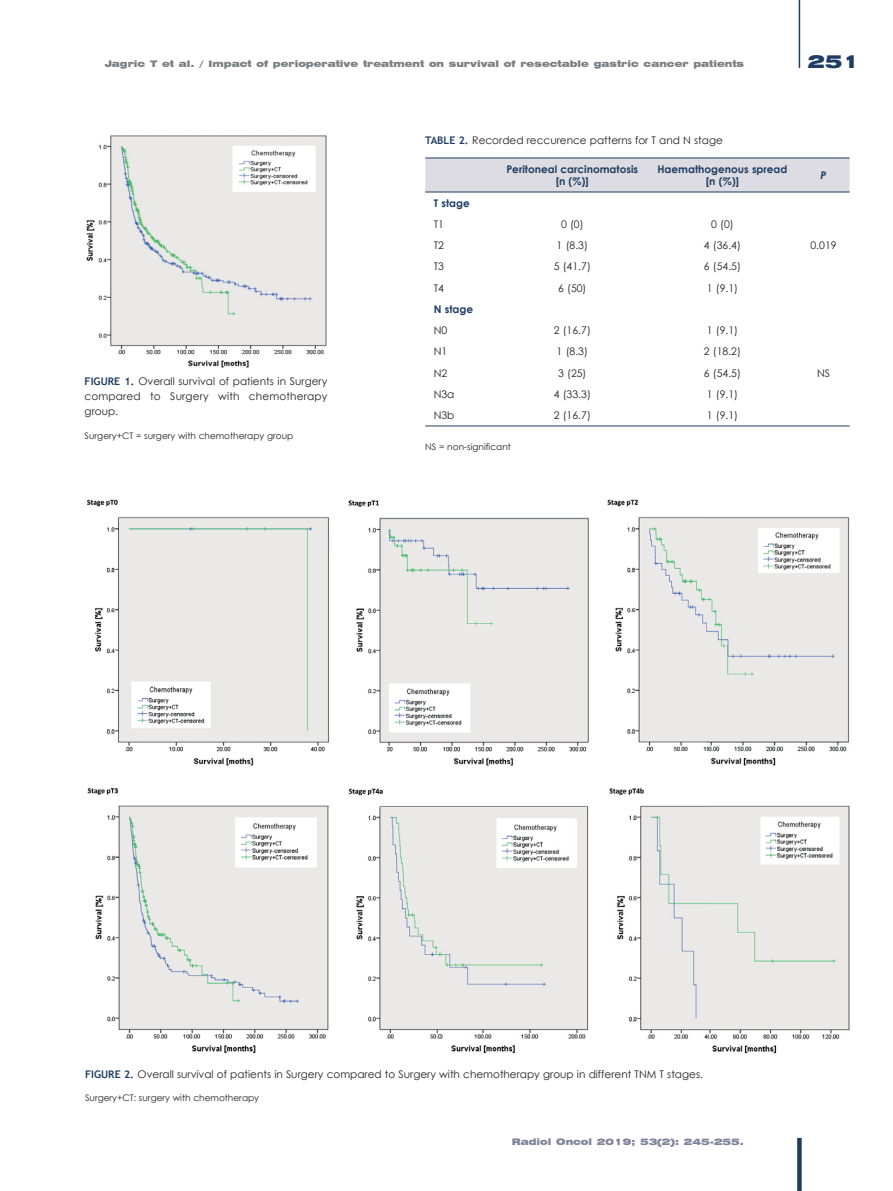
<style>
.page{position:relative;width:893px;height:1191px;background:#fff}
.page>*{position:absolute;margin:0;border:0;box-sizing:border-box;transform-origin:0 0}
.t1{font:900 expanded 18px "Swiss 721 BT";color:#1f3d62}
.t2{font:10.5px/15px "Century Gothic";color:#231f20;text-align:justify}
.t3{font:700 10.5px/12px "Century Gothic";color:#1f3d62;text-align:center}
.t4{font:italic 700 10.5px "Century Gothic";color:#1f3d62}
.t5{font:9px "Century Gothic";color:#231f20}
.t6{font:900 expanded 9px "Swiss 721 BT";color:#787f84}
.t7{font:900 expanded 9px "Swiss 721 BT";color:#81839b}
.s1{font-family:"Trebuchet MS";font-weight:700;color:#1f3d62}
</style>
<div class="page">
<div style="left:797px;top:1138px;width:5px;height:53px;background:#1f3d62"></div>
<hr style="left:799px;top:0;width:1px;height:68px;background:#1f3d62">
<img style="left:87px;top:499px;width:763px;height:555px">
<img style="left:86px;top:135px;width:241px;height:233px">
<div style="left:425px;top:159px;width:425px;height:33px;background:#dcdce2"></div>
<hr style="left:425px;top:158px;width:425px;height:1px;background:#1f3d62">
<hr style="left:425px;top:192px;width:425px;height:1px;background:#1f3d62">
<hr style="left:425px;top:425px;width:425px;height:1px;background:#1f3d62">
<p class="t6" style="left:105px;top:58px;width:641px">Jagric T et al. / Impact of perioperative treatment on survival of resectable gastric cancer patients</p>
<h1 class="t1" style="left:808px;top:50px;width:53px">251</h1>
<p class="t2" style="left:85px;top:374px;width:244px"><span class="s1">FIGURE 1.</span> Overall survival of patients in Surgery compared to Surgery with chemotherapy group.</p>
<p class="t5" style="left:85px;top:429px;width:210px">Surgery+CT = surgery with chemotherapy group</p>
<p class="t2" style="left:425px;top:132px;width:299px"><span class="s1">TABLE 2.</span> Recorded reccurence patterns for T and N stage</p>
<p class="t3" style="left:506px;top:163px;width:133px">Peritoneal carcinomatosis [n (%)]</p>
<p class="t3" style="left:657px;top:163px;width:132px">Haemathogenous spread [n (%)]</p>
<p class="t4" style="left:821px;top:168px;width:7px">P</p>
<p class="t3" style="left:434px;top:196px;width:37px">T stage</p>
<p class="t2" style="left:810px;top:237px;width:28px">0.019</p>
<p class="t2" style="left:434px;top:216px;width:12px">T1</p>
<p class="t2" style="left:561px;top:216px;width:24px">0 (0)</p>
<p class="t2" style="left:711px;top:216px;width:24px">0 (0)</p>
<p class="t2" style="left:434px;top:237px;width:12px">T2</p>
<p class="t2" style="left:557px;top:237px;width:33px">1 (8.3)</p>
<p class="t2" style="left:704px;top:237px;width:39px">4 (36.4)</p>
<p class="t2" style="left:434px;top:259px;width:12px">T3</p>
<p class="t2" style="left:554px;top:259px;width:39px">5 (41.7)</p>
<p class="t2" style="left:704px;top:259px;width:39px">6 (54.5)</p>
<p class="t2" style="left:434px;top:280px;width:12px">T4</p>
<p class="t2" style="left:558px;top:280px;width:30px">6 (50)</p>
<p class="t2" style="left:707px;top:280px;width:33px">1 (9.1)</p>
<p class="t3" style="left:434px;top:303px;width:41px">N stage</p>
<p class="t2" style="left:434px;top:322px;width:15px">N0</p>
<p class="t2" style="left:554px;top:322px;width:39px">2 (16.7)</p>
<p class="t2" style="left:707px;top:322px;width:33px">1 (9.1)</p>
<p class="t2" style="left:434px;top:344px;width:15px">N1</p>
<p class="t2" style="left:557px;top:344px;width:33px">1 (8.3)</p>
<p class="t2" style="left:704px;top:344px;width:39px">2 (18.2)</p>
<p class="t2" style="left:434px;top:365px;width:15px">N2</p>
<p class="t2" style="left:558px;top:365px;width:30px">3 (25)</p>
<p class="t2" style="left:704px;top:365px;width:39px">6 (54.5)</p>
<p class="t2" style="left:434px;top:386px;width:22px">N3a</p>
<p class="t2" style="left:554px;top:386px;width:39px">4 (33.3)</p>
<p class="t2" style="left:707px;top:386px;width:33px">1 (9.1)</p>
<p class="t2" style="left:434px;top:407px;width:22px">N3b</p>
<p class="t2" style="left:554px;top:407px;width:39px">2 (16.7)</p>
<p class="t2" style="left:707px;top:407px;width:33px">1 (9.1)</p>
<p class="t5" style="left:425px;top:440px;width:87px">NS = non-significant</p>
<p class="t2" style="left:817px;top:365px;width:14px">NS</p>
<p class="t2" style="left:85px;top:1066px;width:619px"><span class="s1">FIGURE 2.</span> Overall survival of patients in Surgery compared to Surgery with chemotherapy group in different TNM T stages.</p>
<p class="t5" style="left:85px;top:1092px;width:176px">Surgery+CT: surgery with chemotherapy</p>
<p class="t7" style="left:512px;top:1136px;width:234px">Radiol Oncol 2019; 53(2): 245-255.</p>
</div>
